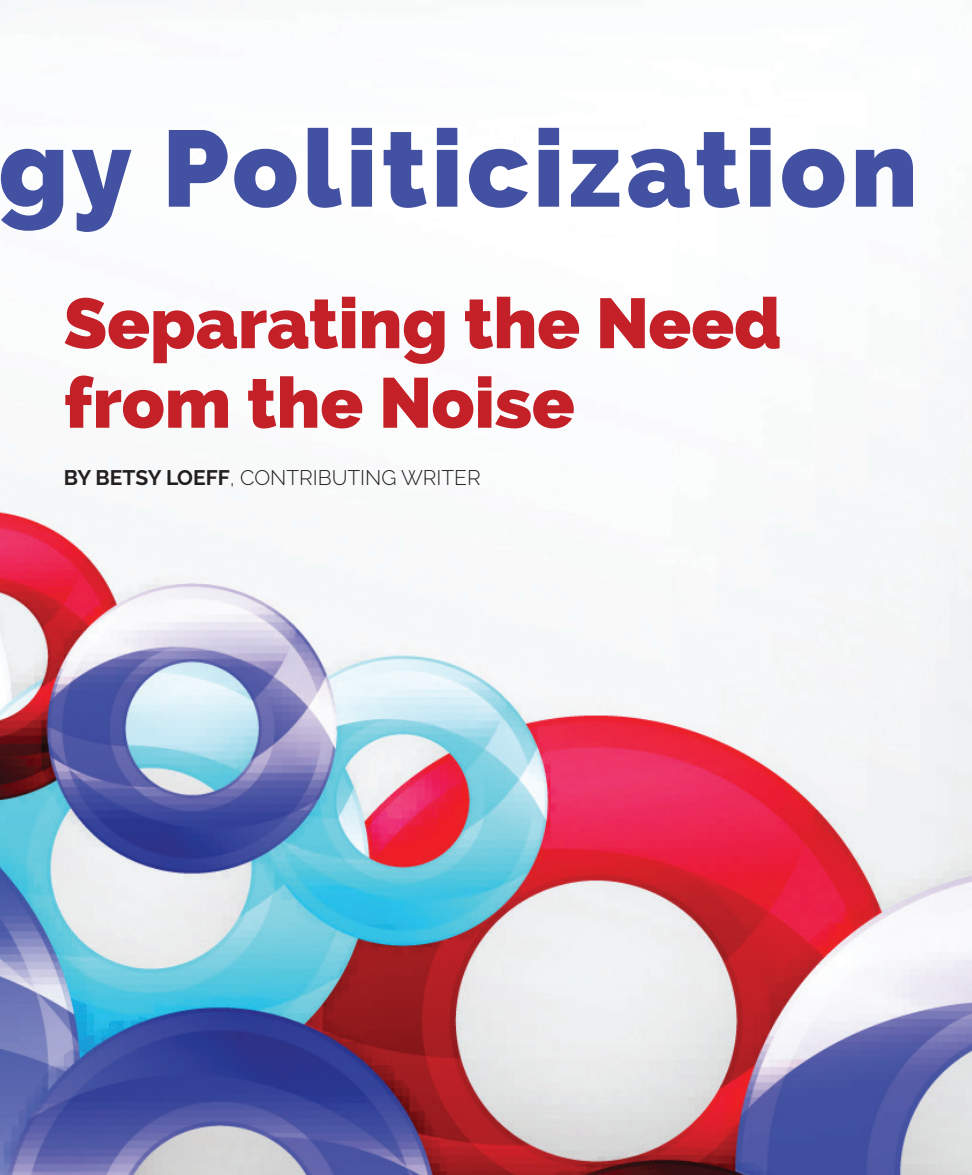
<style>
.page{position:relative;width:972px;height:1175px;background:#fff}
.page>*{position:absolute;margin:0;border:0;box-sizing:border-box;transform-origin:0 0}
.t1{font:800 108px "Raleway";letter-spacing:.04em;color:#4351a2}
.Headline_1{font:800 70.5px/79.5px "Raleway";color:#c42027}
.By-Line{font:300 21px "Raleway";color:#231f20}
.s1{font-weight:700}
</style>
<div class="page">
<img style="left:0;top:4px;width:972px;height:1170px">
<h1 class="t1" style="left:-1px;top:106px;width:921px">gy Politicization</h1>
<p class="Headline_1" style="left:64px;top:284px;width:719px">Separating the Need from the Noise</p>
<p class="By-Line" style="left:64px;top:465px;width:418px"><span class="s1">BY BETSY LOEFF</span>, CONTRIBUTING WRITER</p>
</div>
